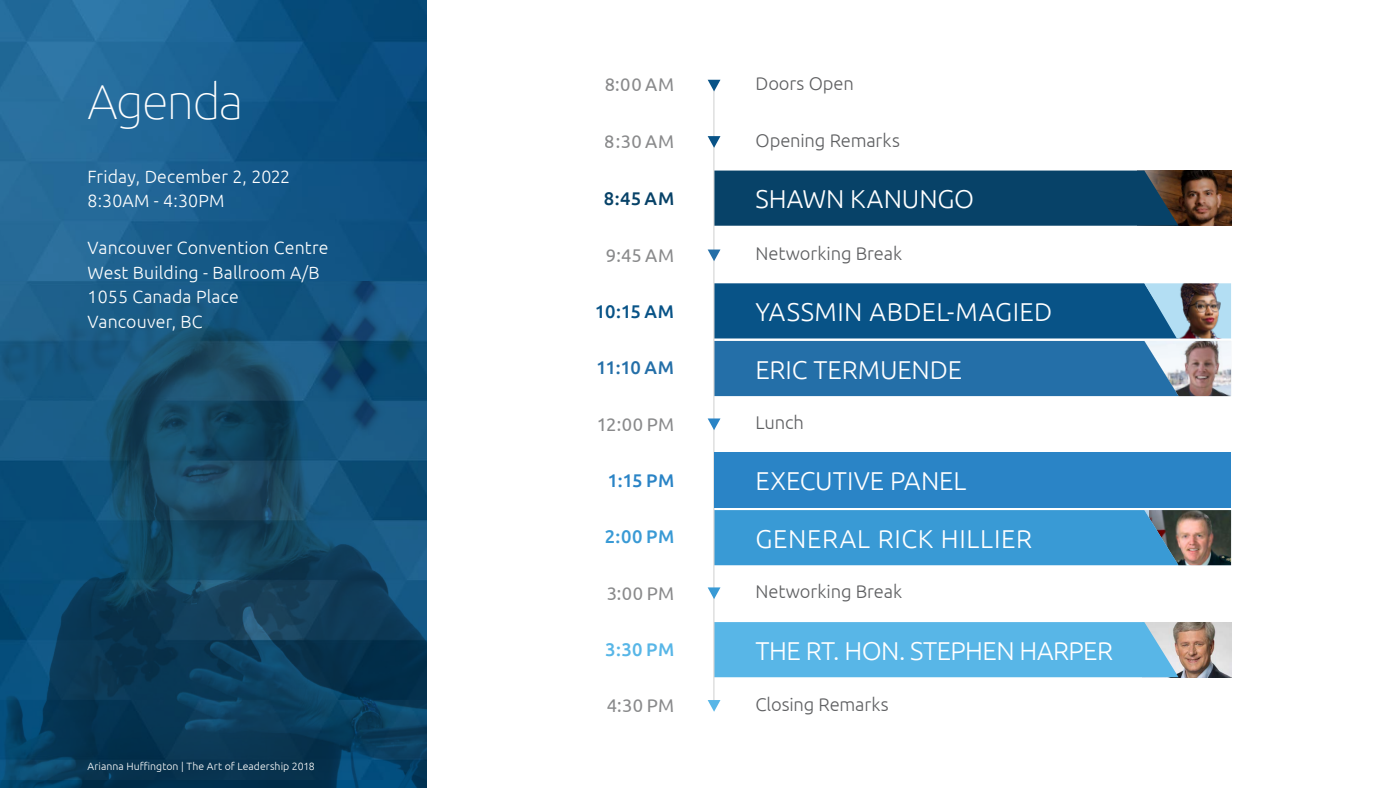
<style>
.page{position:relative;width:1400px;height:788px;background:#fff}
.page>*{position:absolute;margin:0;border:0;box-sizing:border-box;transform-origin:0 0}
.t1{font:100 49px "Ubuntu";letter-spacing:-.03em;color:#fff}
.t2{font:300 25.81px "Ubuntu";color:#fff}
.t3{font:300 25.81px "Ubuntu";letter-spacing:-.02em;color:#fff}
.t4{font:300 25.81px "Ubuntu";letter-spacing:.025em;color:#fff}
.t5{font:300 18.38px "Ubuntu";letter-spacing:-.005em;color:#5f6062}
.t6{font:18.38px "Ubuntu";letter-spacing:.02em;color:#5f6062}
.t7{font:500 18.38px "Ubuntu";color:#085387}
.t8{font:500 18.38px "Ubuntu";color:#246fa8}
.t9{font:500 18.38px "Ubuntu";color:#074268}
.t10{font:500 18.38px "Ubuntu";color:#2a84c6}
.t11{font:500 18.38px "Ubuntu";color:#399ad5}
.t12{font:500 18.38px "Ubuntu";color:#58b6e7}
.t13{font:300 17.76px "Ubuntu";letter-spacing:.01em;color:#fff}
.t14{font:300 10.5px "Ubuntu";letter-spacing:.005em;color:#fff}
</style>
<div class="page">
<img style="left:0;top:0;width:427px;height:282px">
<img style="left:0;top:282px;width:427px;height:506px">
<img style="left:1179px;top:170px;width:52px;height:56px">
<img style="left:1179px;top:622px;width:52px;height:55px">
<svg style="left:714px;top:283px;width:517px;height:113px;background:#2e6d9c"></svg>
<svg style="left:714px;top:510px;width:517px;height:55px;background:#4092c4"></svg>
<div style="left:714px;top:622px;width:465px;height:55px;background:#58b6e7"></div>
<hr style="left:713px;top:84px;width:1px;height:622px;background:#5f6062">
<svg style="left:708px;top:80px;width:12px;height:11px"></svg>
<svg style="left:708px;top:136px;width:12px;height:12px"></svg>
<svg style="left:708px;top:249px;width:12px;height:12px"></svg>
<svg style="left:708px;top:418px;width:12px;height:12px"></svg>
<svg style="left:708px;top:587px;width:12px;height:12px"></svg>
<svg style="left:708px;top:700px;width:12px;height:11px"></svg>
<div style="left:714px;top:452px;width:517px;height:55px;background:#2a84c6"></div>
<svg style="left:714px;top:170px;width:465px;height:56px;background:#0e4568"></svg>
<p class="t1" style="left:88px;top:69px;width:157px">Agenda</p>
<p class="t13" style="left:88px;top:166px;width:204px">Friday, December 2, 2022</p>
<p class="t13" style="left:88px;top:190px;width:138px">8:30AM - 4:30PM</p>
<p class="t13" style="left:88px;top:237px;width:243px">Vancouver Convention Centre</p>
<p class="t13" style="left:88px;top:262px;width:234px">West Building - Ballroom A/B</p>
<p class="t13" style="left:88px;top:286px;width:153px">1055 Canada Place</p>
<p class="t13" style="left:88px;top:311px;width:117px">Vancouver, BC</p>
<p class="t14" style="left:88px;top:759px;width:229px">Arianna Huffington | The Art of Leadership 2018</p>
<p class="t6" style="left:604px;top:73px;width:71px">8:00 AM</p>
<p class="t5" style="left:756px;top:72px;width:100px">Doors Open</p>
<p class="t6" style="left:605px;top:130px;width:71px">8:30 AM</p>
<p class="t5" style="left:756px;top:129px;width:146px">Opening Remarks</p>
<p class="t9" style="left:604px;top:187px;width:72px">8:45 AM</p>
<p class="t2" style="left:756px;top:183px;width:220px">SHAWN KANUNGO</p>
<p class="t6" style="left:606px;top:243px;width:70px">9:45 AM</p>
<p class="t5" style="left:756px;top:242px;width:148px">Networking Break</p>
<p class="t7" style="left:595px;top:300px;width:81px">10:15 AM</p>
<p class="t8" style="left:596px;top:356px;width:80px">11:10 AM</p>
<p class="t2" style="left:756px;top:296px;width:298px">YASSMIN ABDEL-MAGIED</p>
<p class="t2" style="left:756px;top:354px;width:208px">ERIC TERMUENDE</p>
<p class="t6" style="left:597px;top:412px;width:79px">12:00 PM</p>
<p class="t5" style="left:756px;top:411px;width:50px">Lunch</p>
<p class="t10" style="left:608px;top:469px;width:68px">1:15 PM</p>
<p class="t11" style="left:605px;top:525px;width:71px">2:00 PM</p>
<p class="t2" style="left:756px;top:465px;width:212px">EXECUTIVE PANEL</p>
<p class="t4" style="left:756px;top:523px;width:278px">GENERAL RICK HILLIER</p>
<p class="t6" style="left:606px;top:581px;width:70px">3:00 PM</p>
<p class="t5" style="left:756px;top:580px;width:148px">Networking Break</p>
<p class="t12" style="left:605px;top:638px;width:70px">3:30 PM</p>
<p class="t3" style="left:756px;top:635px;width:359px">THE RT. HON. STEPHEN HARPER</p>
<p class="t6" style="left:607px;top:693px;width:69px">4:30 PM</p>
<p class="t5" style="left:756px;top:693px;width:135px">Closing Remarks</p>
</div>
